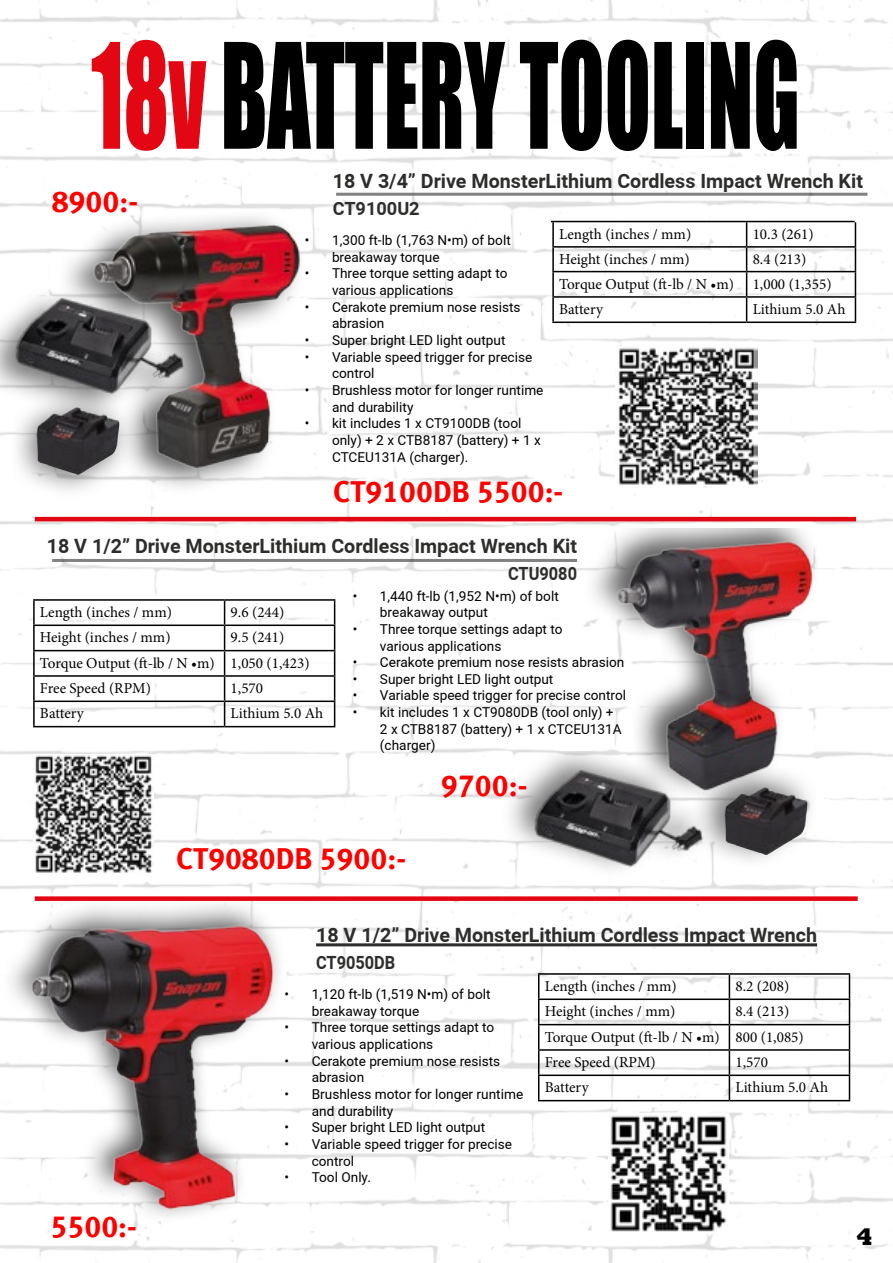
<style>
.page{position:relative;width:893px;height:1263px;background:#fff}
.page>*{position:absolute;margin:0;border:0;box-sizing:border-box;transform-origin:0 0}
.t1{font:135.15px "Impact";color:#000;scale:.63 1}
.t2{font:30.3px "Meta Bold LF";color:#f00}
.t3{font:800 24.3px "Rockwell";color:#000}
.t4{font:700 19.65px "Roboto";color:#2d2d2c}
.t5{font:700 18.15px "Roboto";color:#2d2d2c;scale:.9 1}
.t6{font:700 18.15px "Roboto";color:#2d2d2c}
.t7{font:15.15px/25.3px "Minion Pro";color:#000}
.t8{font:13.65px/16.6px "Roboto";color:#000}
.s1{color:#e30613}
</style>
<div class="page">
<img style="left:0;top:0;width:893px;height:1263px">
<hr style="left:336px;top:193px;width:531px;height:3px;background:#2d2d2c">
<hr style="left:551px;top:221px;width:194px;height:1px;background:#000">
<hr style="left:552px;top:222px;width:2px;height:24px;background:#000">
<hr style="left:745px;top:221px;width:110px;height:1px;background:#000">
<hr style="left:552px;top:246px;width:195px;height:2px;background:#000">
<hr style="left:552px;top:248px;width:2px;height:23px;background:#000">
<hr style="left:747px;top:246px;width:109px;height:2px;background:#000">
<hr style="left:552px;top:271px;width:195px;height:1px;background:#000">
<hr style="left:552px;top:272px;width:2px;height:24px;background:#000">
<hr style="left:747px;top:271px;width:109px;height:1px;background:#000">
<hr style="left:552px;top:296px;width:195px;height:2px;background:#000">
<hr style="left:552px;top:298px;width:2px;height:23px;background:#000">
<hr style="left:747px;top:296px;width:109px;height:2px;background:#000">
<svg style="left:746px;top:222px;width:1px;height:99px"></svg>
<svg style="left:855px;top:222px;width:1px;height:99px"></svg>
<hr style="left:552px;top:321px;width:195px;height:2px;background:#000">
<hr style="left:747px;top:321px;width:109px;height:2px;background:#000">
<img style="left:74px;top:204px;width:240px;height:291px">
<div style="left:582px;top:528px;width:239px;height:293px;background:#000;opacity:.65"></div>
<img style="left:599px;top:521px;width:236px;height:281px">
<hr style="left:52px;top:559px;width:525px;height:3px;background:#2d2d2c">
<hr style="left:33px;top:599px;width:192px;height:2px;background:#000">
<hr style="left:33px;top:601px;width:2px;height:23px;background:#000">
<hr style="left:225px;top:599px;width:110px;height:2px;background:#000">
<hr style="left:33px;top:624px;width:192px;height:2px;background:#000">
<hr style="left:33px;top:626px;width:2px;height:24px;background:#000">
<hr style="left:225px;top:624px;width:110px;height:2px;background:#000">
<hr style="left:33px;top:650px;width:192px;height:1px;background:#000">
<hr style="left:33px;top:651px;width:2px;height:24px;background:#000">
<hr style="left:225px;top:650px;width:110px;height:1px;background:#000">
<hr style="left:33px;top:675px;width:192px;height:2px;background:#000">
<hr style="left:33px;top:677px;width:2px;height:23px;background:#000">
<hr style="left:225px;top:675px;width:110px;height:2px;background:#000">
<hr style="left:33px;top:700px;width:192px;height:2px;background:#000">
<hr style="left:33px;top:702px;width:2px;height:24px;background:#000">
<hr style="left:225px;top:700px;width:110px;height:2px;background:#000">
<svg style="left:224px;top:601px;width:1px;height:125px"></svg>
<svg style="left:334px;top:601px;width:1px;height:125px"></svg>
<hr style="left:33px;top:726px;width:192px;height:1px;background:#000">
<hr style="left:225px;top:726px;width:110px;height:1px;background:#000">
<hr style="left:35px;top:517px;width:821px;height:4px;background:#e30613">
<div style="left:35px;top:896px;width:823px;height:5px;background:#e30613"></div>
<div style="left:500px;top:751px;width:211px;height:138px;background:#000;opacity:.54"></div>
<img style="left:520px;top:752px;width:194px;height:129px">
<div style="left:690px;top:767px;width:129px;height:112px;background:#000;opacity:.54"></div>
<img style="left:725px;top:787px;width:83px;height:68px">
<div style="left:0;top:286px;width:189px;height:138px;background:#000;opacity:.54"></div>
<img style="left:1px;top:279px;width:194px;height:129px">
<div style="left:12px;top:389px;width:130px;height:112px;background:#000;opacity:.54"></div>
<img style="left:36px;top:407px;width:83px;height:68px">
<div style="left:0;top:896px;width:287px;height:329px;background:#fff"></div>
<img style="left:8px;top:890px;width:292px;height:344px">
<hr style="left:538px;top:973px;width:191px;height:2px;background:#000">
<hr style="left:729px;top:973px;width:121px;height:2px;background:#000">
<hr style="left:538px;top:998px;width:191px;height:2px;background:#000">
<hr style="left:729px;top:998px;width:121px;height:2px;background:#000">
<hr style="left:538px;top:1024px;width:191px;height:1px;background:#000">
<hr style="left:729px;top:1024px;width:121px;height:1px;background:#000">
<hr style="left:538px;top:1049px;width:191px;height:2px;background:#000">
<hr style="left:729px;top:1049px;width:121px;height:2px;background:#000">
<hr style="left:538px;top:1074px;width:191px;height:2px;background:#000">
<svg style="left:538px;top:975px;width:1px;height:125px"></svg>
<hr style="left:729px;top:1074px;width:121px;height:2px;background:#000">
<svg style="left:729px;top:975px;width:1px;height:125px"></svg>
<svg style="left:849px;top:975px;width:1px;height:125px"></svg>
<hr style="left:538px;top:1100px;width:191px;height:1px;background:#000">
<hr style="left:729px;top:1100px;width:121px;height:1px;background:#000">
<img style="left:608px;top:1113px;width:120px;height:120px">
<img style="left:615px;top:346px;width:142px;height:139px">
<img style="left:33px;top:754px;width:121px;height:119px">
<hr style="left:316px;top:943px;width:501px;height:3px;background:#2d2d2c">
<h1 class="t1" style="left:91px;top:-9px;width:1126px"><span class="s1">18v</span> BATTERY TOOLING</h1>
<h2 class="t2" style="left:52px;top:183px;width:88px">8900:-</h2>
<h3 class="t4" style="left:333px;top:169px;width:532px">18 V 3/4” Drive MonsterLithium Cordless Impact Wrench Kit</h3>
<h3 class="t6" style="left:333px;top:198px;width:89px">CT9100U2</h3>
<p class="t7" style="left:559px;top:221px;width:134px">Length (inches / mm)</p>
<p class="t7" style="left:753px;top:221px;width:63px">10.3 (261)</p>
<p class="t7" style="left:559px;top:246px;width:132px">Height (inches / mm)</p>
<p class="t8" style="left:332px;top:232px;width:180px;text-indent:-27px">• 1,300 ft-lb (1,763 N•m) of bolt breakaway torque</p>
<p class="t8" style="left:332px;top:265px;width:177px;text-indent:-27px">• Three torque setting adapt to various applications</p>
<p class="t8" style="left:332px;top:298px;width:190px;text-indent:-27px">• Cerakote premium nose resists abrasion</p>
<p class="t8" style="left:305px;top:332px;width:202px">• Super bright LED light output</p>
<p class="t8" style="left:332px;top:348px;width:202px;text-indent:-27px">• Variable speed trigger for precise control</p>
<p class="t8" style="left:332px;top:382px;width:213px;text-indent:-27px">• Brushless motor for longer runtime and durability</p>
<p class="t8" style="left:332px;top:415px;width:210px;text-indent:-27px">• kit includes 1 x CT9100DB (tool only) + 2 x CTB8187 (battery) + 1 x<br>CTCEU131A (charger).</p>
<p class="t7" style="left:559px;top:247px;width:274px;text-indent:193px">8.4 (213)<br>Torque Output (ft-lb / N •m) 1,000 (1,355)<br>Battery</p>
<p class="t7" style="left:753px;top:297px;width:94px">Lithium 5.0 Ah</p>
<h2 class="t2" style="left:333px;top:473px;width:232px">CT9100DB 5500:-</h2>
<h3 class="t4" style="left:47px;top:534px;width:532px">18 V 1/2” Drive MonsterLithium Cordless Impact Wrench Kit</h3>
<h3 class="t5" style="left:508px;top:563px;width:78px">CTU9080</h3>
<p class="t7" style="left:40px;top:600px;width:134px">Length (inches / mm)</p>
<p class="t7" style="left:231px;top:600px;width:55px">9.6 (244)</p>
<p class="t7" style="left:40px;top:625px;width:132px">Height (inches / mm)</p>
<p class="t8" style="left:380px;top:587px;width:180px;text-indent:-27px">• 1,440 ft-lb (1,952 N•m) of bolt breakaway output</p>
<p class="t8" style="left:380px;top:621px;width:184px;text-indent:-27px">• Three torque settings adapt to various applications</p>
<p class="t8" style="left:353px;top:654px;width:273px">• Cerakote premium nose resists abrasion</p>
<p class="t8" style="left:353px;top:671px;width:202px">• Super bright LED light output</p>
<p class="t8" style="left:353px;top:687px;width:275px">• Variable speed trigger for precise control</p>
<p class="t8" style="left:380px;top:704px;width:243px;text-indent:-27px">• kit includes 1 x CT9080DB (tool only) +<br>2 x CTB8187 (battery) + 1 x CTCEU131A (charger)</p>
<p class="t7" style="left:40px;top:625px;width:271px;text-indent:191px">9.5 (241)<br>Torque Output (ft-lb / N •m) 1,050 (1,423)<br>Free Speed (RPM)</p>
<p class="t7" style="left:231px;top:676px;width:34px">1,570</p>
<p class="t7" style="left:40px;top:701px;width:45px">Battery</p>
<p class="t7" style="left:231px;top:701px;width:94px">Lithium 5.0 Ah</p>
<h2 class="t2" style="left:176px;top:840px;width:232px">CT9080DB 5900:-</h2>
<h2 class="t2" style="left:441px;top:767px;width:88px">9700:-</h2>
<h3 class="t4" style="left:316px;top:923px;width:502px">18 V 1/2” Drive MonsterLithium Cordless Impact Wrench</h3>
<h3 class="t5" style="left:316px;top:952px;width:90px">CT9050DB</h3>
<h2 class="t2" style="left:50px;top:1208px;width:88px">5500:-</h2>
<p class="t8" style="left:312px;top:986px;width:180px;text-indent:-27px">• 1,120 ft-lb (1,519 N•m) of bolt breakaway torque</p>
<p class="t8" style="left:312px;top:1019px;width:184px;text-indent:-27px">• Three torque settings adapt to various applications</p>
<p class="t8" style="left:312px;top:1052px;width:190px;text-indent:-27px">• Cerakote premium nose resists abrasion</p>
<p class="t8" style="left:312px;top:1086px;width:213px;text-indent:-27px">• Brushless motor for longer runtime and durability</p>
<p class="t8" style="left:284px;top:1119px;width:202px">• Super bright LED light output</p>
<p class="t8" style="left:312px;top:1136px;width:202px;text-indent:-27px">• Variable speed trigger for precise control</p>
<p class="t8" style="left:284px;top:1169px;width:88px">• Tool Only.</p>
<p class="t7" style="left:545px;top:973px;width:134px">Length (inches / mm)</p>
<p class="t7" style="left:735px;top:973px;width:55px">8.2 (208)</p>
<p class="t7" style="left:545px;top:999px;width:132px">Height (inches / mm)</p>
<p class="t7" style="left:545px;top:999px;width:260px;text-indent:191px">8.4 (213)<br>Torque Output (ft-lb / N •m) 800 (1,085)<br>Free Speed (RPM)</p>
<p class="t7" style="left:735px;top:1049px;width:34px">1,570</p>
<p class="t7" style="left:545px;top:1075px;width:45px">Battery</p>
<p class="t7" style="left:735px;top:1075px;width:94px">Lithium 5.0 Ah</p>
<h3 class="t3" style="left:856px;top:1222px;width:18px">4</h3>
</div>
